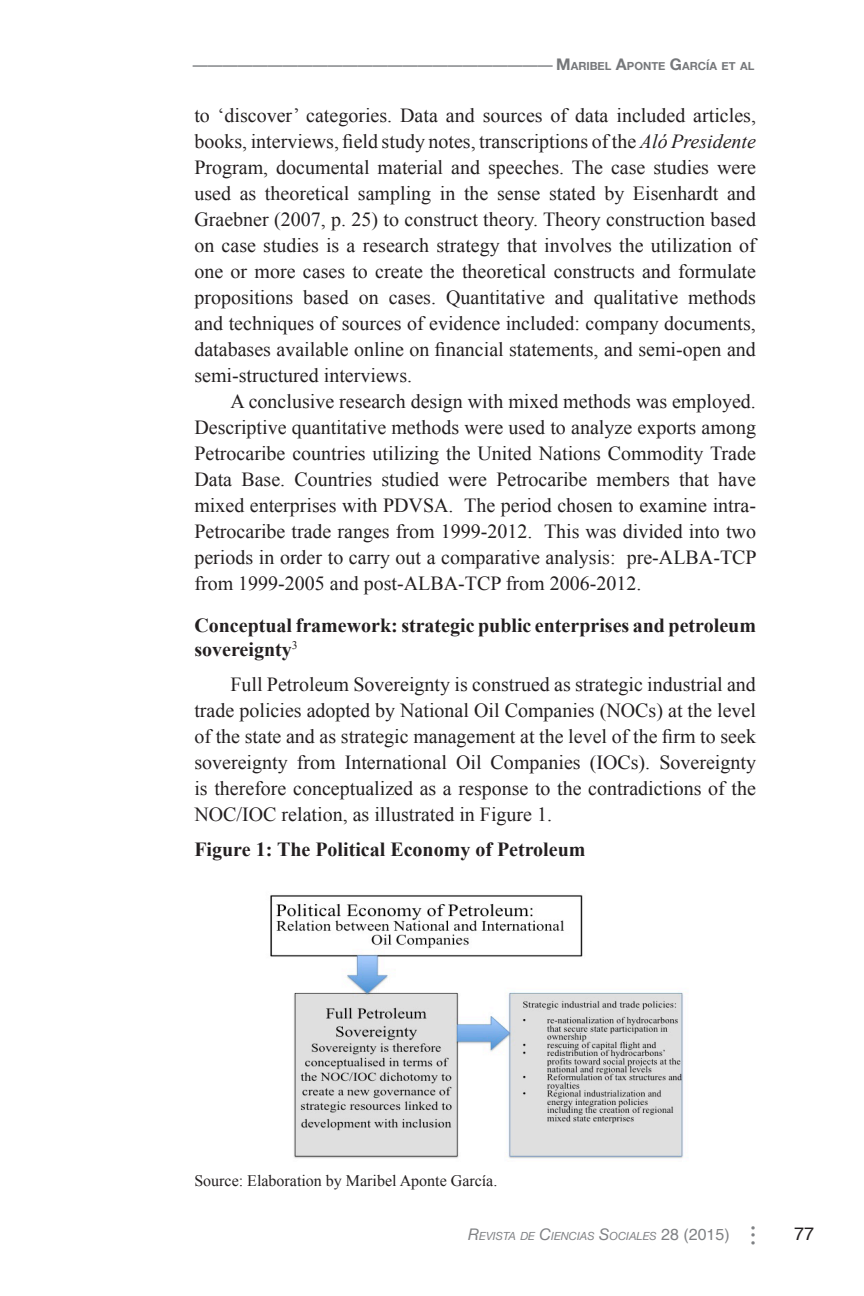
<style>
.page{position:relative;width:864px;height:1296px;background:#fff}
.page>*{position:absolute;margin:0;border:0;box-sizing:border-box;transform-origin:0 0}
.t1{font:30px "Times";color:#808285}
.t2{font:20px/26px "Times New Roman";color:#231f20;text-align:justify}
.Heading_2{font:700 20px/24px "Times New Roman";color:#231f20}
.t3{font:18px "Helvetica";color:#231f20}
.Body_Text{font:16px "Times New Roman";color:#231f20}
.t4{font:italic 11.2px "Helvetica Neue";color:#808285}
.t5{font:700 11.2px "Helvetica Neue";color:#76787b}
.s1{font-size:16px}
.s2{font-style:italic}
.s3{font-family:"Helvetica";font-style:normal;font-size:16px}
</style>
<div class="page">
<img style="left:270px;top:895px;width:418px;height:264px">
<h1 class="t1" style="left:193px;top:25px;width:361px">________________________</h1>
<p class="t5" style="left:556px;top:57px;width:200px"><span class="s1">M</span>ARIBEL <span class="s1">A</span>PONTE <span class="s1">G</span>ARCÍA ET AL</p>
<p class="t2" style="left:194px;top:102px;width:563px">to ‘discover’ categories. Data and sources of data included articles, books, interviews, field study notes, transcriptions of the <span class="s2">Aló Presidente </span>Program, documental material and speeches. The case studies were used as theoretical sampling in the sense stated by Eisenhardt and Graebner (2007, p. 25) to construct theory. Theory construction based on case studies is a research strategy that involves the utilization of one or more cases to create the theoretical constructs and formulate propositions based on cases. Quantitative and qualitative methods and techniques of sources of evidence included: company documents, databases available online on financial statements, and semi-open and semi-structured interviews.</p>
<p class="t2" style="left:194px;top:388px;width:564px;text-indent:36px">A conclusive research design with mixed methods was employed.<br>Descriptive quantitative methods were used to analyze exports among Petrocaribe countries utilizing the United Nations Commodity Trade Data Base. Countries studied were Petrocaribe members that have mixed enterprises with PDVSA. The period chosen to examine intra-Petrocaribe trade ranges from 1999-2012. This was divided into two periods in order to carry out a comparative analysis: pre-ALBA-TCP from 1999-2005 and post-ALBA-TCP from 2006-2012.</p>
<p class="Heading_2" style="left:194px;top:613px;width:563px">Conceptual framework: strategic public enterprises and petroleum sovereignty<sup>3</sup></p>
<p class="t2" style="left:194px;top:671px;width:563px;text-indent:36px">Full Petroleum Sovereignty is construed as strategic industrial and trade policies adopted by National Oil Companies (NOCs) at the level of the state and as strategic management at the level of the firm to seek sovereignty from International Oil Companies (IOCs). Sovereignty is therefore conceptualized as a response to the contradictions of the NOC/IOC relation, as illustrated in Figure 1.</p>
<p class="Heading_2" style="left:194px;top:837px;width:393px">Figure 1: The Political Economy of Petroleum</p>
<p class="Body_Text" style="left:194px;top:1170px;width:305px">Source: Elaboration by Maribel Aponte García.</p>
<p class="t4" style="left:468px;top:1228px;width:263px"><span class="s1">R</span>EVISTA DE <span class="s1">C</span>IENCIAS <span class="s1">S</span>OCIALES <span class="s3">28 (2015)</span></p>
<p class="t3" style="left:794px;top:1220px;width:22px">77</p>
</div>
